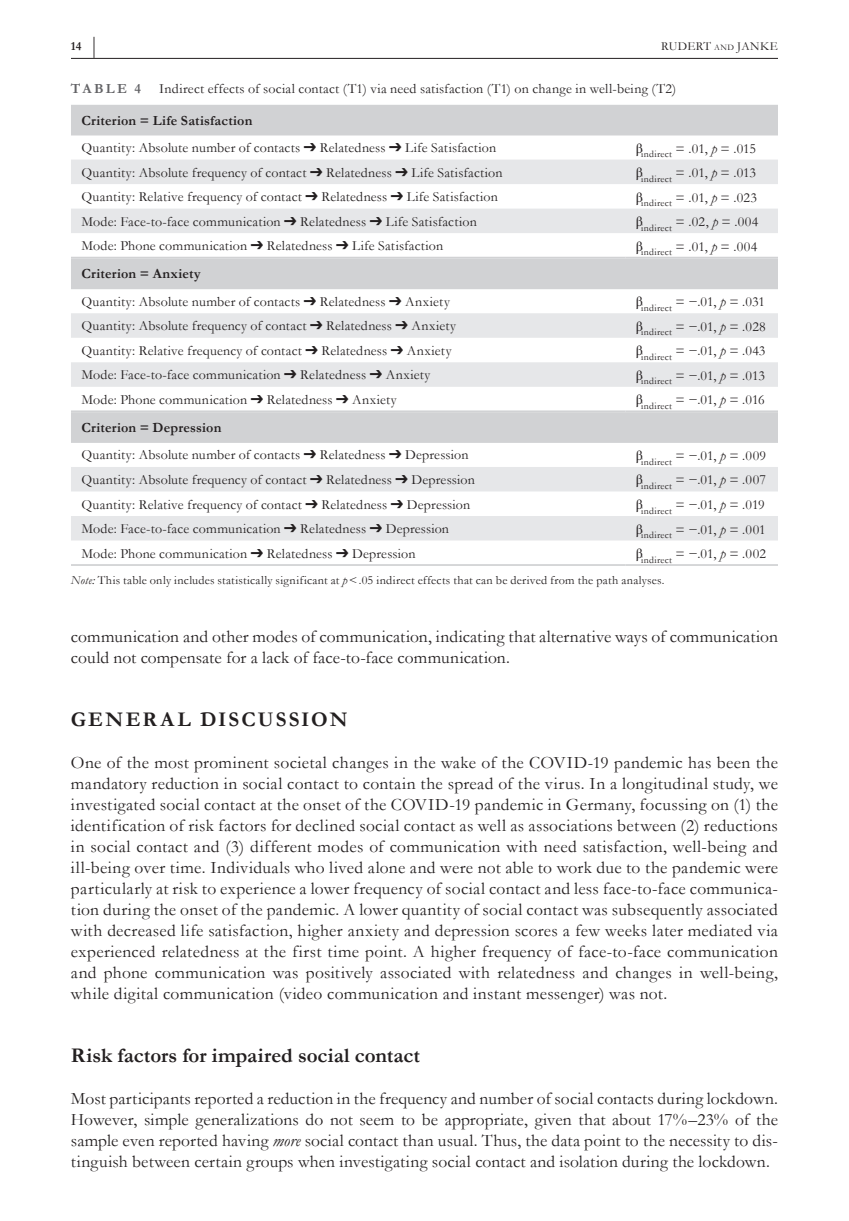
<style>
.page{position:relative;width:849px;height:1221px;background:#fff}
.page>*{position:absolute;margin:0;border:0;box-sizing:border-box;transform-origin:0 0}
.t1{font:700 21px "Garamond";letter-spacing:.01em;color:#231f20}
.t2{font:700 21px "Garamond";letter-spacing:.095em;color:#231f20}
.t3{font:17.5px/21px "Garamond";letter-spacing:.01em;color:#231f20;text-align:justify}
.t4{font:14px/27.3px "Garamond";letter-spacing:.015em;color:#231f20}
.t5{font:700 14px "Garamond";letter-spacing:.165em;color:#636366}
.t6{font:12.25px "Garamond";letter-spacing:.02em;color:#231f20}
.t7{font:12.25px "Garamond";letter-spacing:.01em;color:#231f20}
.t8{font:700 12.25px "Garamond";color:#231f20}
.s1{font-size:23.62px}
.s2{font-size:8.58px}
.s3{font-weight:700}
.s4{font-family:"Arial Unicode MS"}
.s5{font-family:"STIX"}
.s6{font-style:italic}
</style>
<div class="page">
<hr style="left:71px;top:58px;width:706px;height:1px;background:#231f20">
<div style="left:71px;top:105px;width:706px;height:30px;background:#d1d2d4"></div>
<svg style="left:71px;top:159px;width:706px;height:74px;fill:#e6e7e9"></svg>
<hr style="left:71px;top:257px;width:554px;height:1px;background:#d1d2d4">
<hr style="left:625px;top:257px;width:152px;height:1px;background:#d1d2d4">
<div style="left:71px;top:258px;width:706px;height:31px;background:#d1d2d4"></div>
<svg style="left:71px;top:313px;width:706px;height:74px;fill:#e6e7e9"></svg>
<hr style="left:71px;top:410px;width:554px;height:2px;background:#d1d2d4">
<hr style="left:625px;top:410px;width:152px;height:2px;background:#d1d2d4">
<div style="left:71px;top:412px;width:706px;height:31px;background:#d1d2d4"></div>
<svg style="left:71px;top:467px;width:706px;height:73px;fill:#e6e7e9"></svg>
<hr style="left:71px;top:564px;width:554px;height:2px;background:#d1d2d4">
<hr style="left:625px;top:564px;width:152px;height:2px;background:#d1d2d4">
<p class="t8" style="left:71px;top:38px;width:28px">14 <span class="s1">|</span></p>
<p class="t7" style="left:661px;top:38px;width:118px">RUDERT <span class="s2">and</span> JANKE</p>
<p class="t5" style="left:71px;top:79px;width:72px">TABLE 4</p>
<p class="t4" style="left:159px;top:75px;width:518px">Indirect effects of social contact (T1) via need satisfaction (T1) on change in well-being (T2)</p>
<p class="t4" style="left:81px;top:106px;width:416px"><span class="s3">Criterion = Life Satisfaction<br></span>Quantity: Absolute number of contacts <span class="s4">➔</span> Relatedness <span class="s4">➔</span> Life Satisfaction</p>
<p class="t4" style="left:635px;top:134px;width:122px"><span class="s5">β</span><sub>indirect</sub> = .01, <span class="s6">p</span> = .015</p>
<p class="t4" style="left:81px;top:158px;width:422px">Quantity: Absolute frequency of contact <span class="s4">➔</span> Relatedness <span class="s4">➔</span> Life Satisfaction</p>
<p class="t4" style="left:635px;top:159px;width:122px"><span class="s5">β</span><sub>indirect</sub> = .01, <span class="s6">p</span> = .013</p>
<p class="t4" style="left:81px;top:183px;width:418px">Quantity: Relative frequency of contact <span class="s4">➔</span> Relatedness <span class="s4">➔</span> Life Satisfaction</p>
<p class="t4" style="left:635px;top:183px;width:123px"><span class="s5">β</span><sub>indirect</sub> = .01, <span class="s6">p</span> = .023</p>
<p class="t4" style="left:81px;top:207px;width:396px">Mode: Face-to-face communication <span class="s4">➔</span> Relatedness <span class="s4">➔</span> Life Satisfaction</p>
<p class="t4" style="left:635px;top:208px;width:124px"><span class="s5">β</span><sub>indirect</sub> = .02, <span class="s6">p</span> = .004</p>
<p class="t4" style="left:81px;top:232px;width:363px">Mode: Phone communication <span class="s4">➔</span> Relatedness <span class="s4">➔</span> Life Satisfaction</p>
<p class="t4" style="left:635px;top:232px;width:123px"><span class="s5">β</span><sub>indirect</sub> = .01, <span class="s6">p</span> = .004</p>
<p class="t4" style="left:81px;top:260px;width:370px"><span class="s3">Criterion = Anxiety<br></span>Quantity: Absolute number of contacts <span class="s4">➔</span> Relatedness <span class="s4">➔</span> Anxiety</p>
<p class="t4" style="left:635px;top:288px;width:131px"><span class="s5">β</span><sub>indirect</sub> = −.01, <span class="s6">p</span> = .031</p>
<p class="t4" style="left:81px;top:312px;width:376px">Quantity: Absolute frequency of contact <span class="s4">➔</span> Relatedness <span class="s4">➔</span> Anxiety</p>
<p class="t4" style="left:635px;top:312px;width:131px"><span class="s5">β</span><sub>indirect</sub> = −.01, <span class="s6">p</span> = .028</p>
<p class="t4" style="left:81px;top:336px;width:371px">Quantity: Relative frequency of contact <span class="s4">➔</span> Relatedness <span class="s4">➔</span> Anxiety</p>
<p class="t4" style="left:635px;top:337px;width:131px"><span class="s5">β</span><sub>indirect</sub> = −.01, <span class="s6">p</span> = .043</p>
<p class="t4" style="left:81px;top:361px;width:350px">Mode: Face-to-face communication <span class="s4">➔</span> Relatedness <span class="s4">➔</span> Anxiety</p>
<p class="t4" style="left:635px;top:361px;width:131px"><span class="s5">β</span><sub>indirect</sub> = −.01, <span class="s6">p</span> = .013</p>
<p class="t4" style="left:81px;top:385px;width:317px">Mode: Phone communication <span class="s4">➔</span> Relatedness <span class="s4">➔</span> Anxiety</p>
<p class="t4" style="left:635px;top:386px;width:130px"><span class="s5">β</span><sub>indirect</sub> = −.01, <span class="s6">p</span> = .016</p>
<p class="t4" style="left:81px;top:413px;width:388px"><span class="s3">Criterion = Depression<br></span>Quantity: Absolute number of contacts <span class="s4">➔</span> Relatedness <span class="s4">➔</span> Depression</p>
<p class="t4" style="left:635px;top:441px;width:132px"><span class="s5">β</span><sub>indirect</sub> = −.01, <span class="s6">p</span> = .009</p>
<p class="t4" style="left:81px;top:465px;width:394px">Quantity: Absolute frequency of contact <span class="s4">➔</span> Relatedness <span class="s4">➔</span> Depression</p>
<p class="t4" style="left:635px;top:466px;width:132px"><span class="s5">β</span><sub>indirect</sub> = −.01, <span class="s6">p</span> = .007</p>
<p class="t4" style="left:81px;top:490px;width:390px">Quantity: Relative frequency of contact <span class="s4">➔</span> Relatedness <span class="s4">➔</span> Depression</p>
<p class="t4" style="left:635px;top:490px;width:130px"><span class="s5">β</span><sub>indirect</sub> = −.01, <span class="s6">p</span> = .019</p>
<p class="t4" style="left:81px;top:514px;width:369px">Mode: Face-to-face communication <span class="s4">➔</span> Relatedness <span class="s4">➔</span> Depression</p>
<p class="t4" style="left:635px;top:515px;width:131px"><span class="s5">β</span><sub>indirect</sub> = −.01, <span class="s6">p</span> = .001</p>
<p class="t4" style="left:81px;top:539px;width:335px">Mode: Phone communication <span class="s4">➔</span> Relatedness <span class="s4">➔</span> Depression</p>
<p class="t4" style="left:635px;top:539px;width:132px"><span class="s5">β</span><sub>indirect</sub> = −.01, <span class="s6">p</span> = .002</p>
<p class="t6" style="left:71px;top:572px;width:595px"><span class="s6">Note:</span> This table only includes statistically significant at <span class="s6">p</span>&lt;.05 indirect effects that can be derived from the path analyses.</p>
<p class="t3" style="left:71px;top:625px;width:708px">communication and other modes of communication, indicating that alternative ways of communication could not compensate for a lack of face-to-face communication.</p>
<p class="t2" style="left:71px;top:705px;width:278px">GENERAL DISCUSSION</p>
<p class="t3" style="left:71px;top:751px;width:708px">One of the most prominent societal changes in the wake of the COVID-19 pandemic has been the mandatory reduction in social contact to contain the spread of the virus. In a longitudinal study, we investigated social contact at the onset of the COVID-19 pandemic in Germany, focussing on (1) the identification of risk factors for declined social contact as well as associations between (2) reductions in social contact and (3) different modes of communication with need satisfaction, well-being and ill-being over time. Individuals who lived alone and were not able to work due to the pandemic were particularly at risk to experience a lower frequency of social contact and less face-to-face communica&shy;tion during the onset of the pandemic. A lower quantity of social contact was subsequently associated with decreased life satisfaction, higher anxiety and depression scores a few weeks later mediated via experienced relatedness at the first time point. A higher frequency of face-to-face communication and phone communication was positively associated with relatedness and changes in well-being, while digital communication (video communication and instant messenger) was not.</p>
<p class="t1" style="left:71px;top:1041px;width:350px">Risk factors for impaired social contact</p>
<p class="t3" style="left:71px;top:1087px;width:708px">Most participants reported a reduction in the frequency and number of social contacts during lockdown.<br>However, simple generalizations do not seem to be appropriate, given that about 17%–23% of the sample even reported having <span class="s6">more</span> social contact than usual. Thus, the data point to the necessity to dis&shy;tinguish between certain groups when investigating social contact and isolation during the lockdown.</p>
</div>
